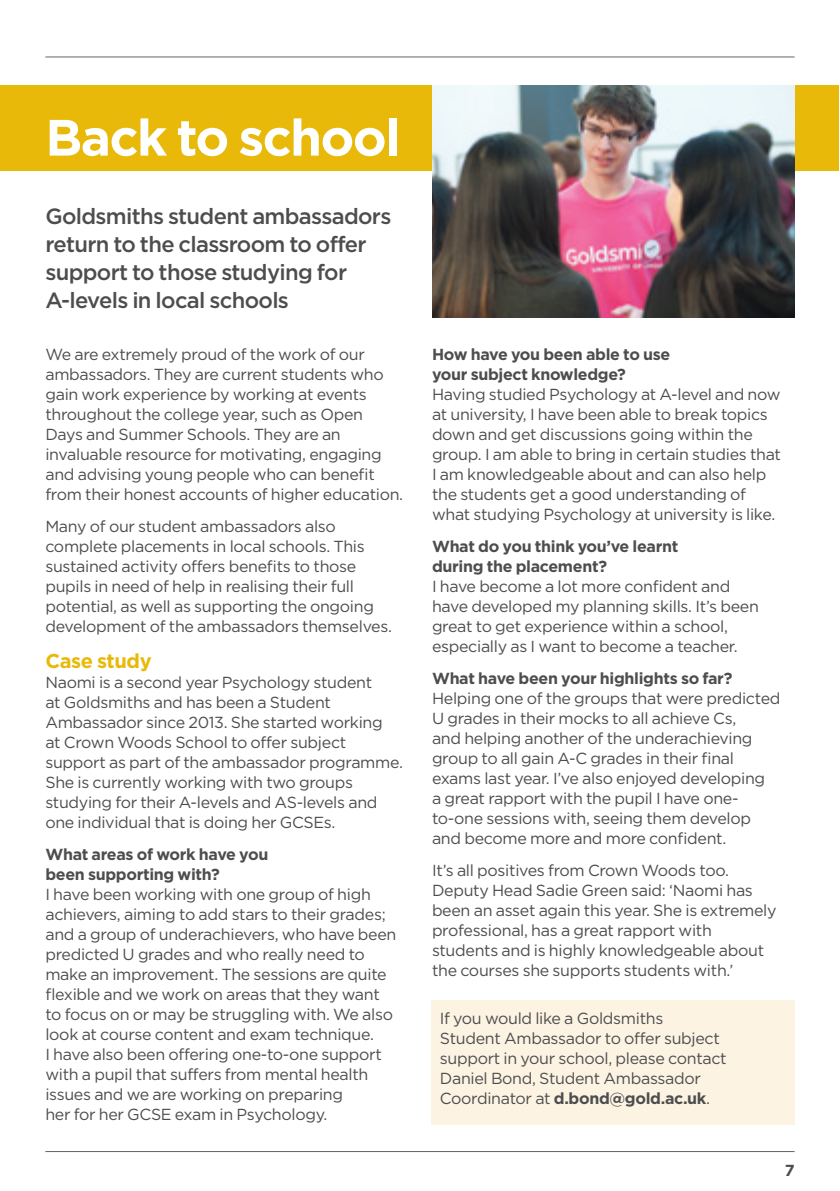
<style>
.page{position:relative;width:840px;height:1191px;background:#fff}
.page>*{position:absolute;margin:0;border:0;box-sizing:border-box;transform-origin:0 0}
.t1{font:700 51px "Gotham";letter-spacing:-.03em;color:#fff}
.t2{font:500 22px/28px "Gotham";letter-spacing:-.03em;color:#4d4d4f}
.t3{font:700 20px "Gotham";letter-spacing:-.02em;color:#e8b909}
.t4{font:16px/20px "Gotham";letter-spacing:-.02em;color:#4d4d4f}
.t5{font:700 16px/20px "Gotham";letter-spacing:-.02em;color:#4d4d4f}
.s1{font-weight:700}
</style>
<div class="page">
<hr style="left:45px;top:57px;width:749px;height:1px;background:#636466">
<hr style="left:45px;top:1151px;width:749px;height:1px;background:#636466">
<div style="left:431px;top:1000px;width:363px;height:124px;background:#fcf3e2"></div>
<div style="left:0;top:85px;width:838px;height:85px;background:#e8b909"></div>
<img style="left:432px;top:85px;width:362px;height:232px">
<h1 class="t1" style="left:45px;top:108px;width:356px">Back to school</h1>
<h2 class="t2" style="left:45px;top:202px;width:347px">Goldsmiths student ambassadors return to the classroom to offer support to those studying for<br>A-levels in local schools</h2>
<p class="t4" style="left:45px;top:344px;width:359px">We are extremely proud of the work of our ambassadors. They are current students who gain work experience by working at events throughout the college year, such as Open Days and Summer Schools. They are an invaluable resource for motivating, engaging and advising young people who can benefit from their honest accounts of higher education.</p>
<p class="t4" style="left:45px;top:516px;width:348px">Many of our student ambassadors also complete placements in local schools. This sustained activity offers benefits to those pupils in need of help in realising their full potential, as well as supporting the ongoing development of the ambassadors themselves.</p>
<p class="t3" style="left:45px;top:649px;width:108px">Case study</p>
<p class="t4" style="left:45px;top:672px;width:359px">Naomi is a second year Psychology student<br>at Goldsmiths and has been a Student Ambassador since 2013. She started working<br>at Crown Woods School to offer subject support as part of the ambassador programme.<br>She is currently working with two groups studying for their A-levels and AS-levels and one individual that is doing her GCSEs.</p>
<p class="t5" style="left:45px;top:844px;width:224px">What areas of work have you been supporting with?</p>
<p class="t4" style="left:45px;top:884px;width:352px">I have been working with one group of high achievers, aiming to add stars to their grades; and a group of underachievers, who have been predicted U grades and who really need to make an improvement. The sessions are quite flexible and we work on areas that they want to focus on or may be struggling with. We also look at course content and exam technique.<br>I have also been offering one-to-one support with a pupil that suffers from mental health issues and we are working on preparing<br>her for her GCSE exam in Psychology.</p>
<p class="t5" style="left:432px;top:344px;width:240px">How have you been able to use your subject knowledge?</p>
<p class="t4" style="left:432px;top:384px;width:350px">Having studied Psychology at A-level and now at university, I have been able to break topics down and get discussions going within the group. I am able to bring in certain studies that I am knowledgeable about and can also help the students get a good understanding of what studying Psychology at university is like.</p>
<p class="t5" style="left:432px;top:536px;width:248px">What do you think you’ve learnt during the placement?</p>
<p class="t4" style="left:432px;top:576px;width:328px">I have become a lot more confident and have developed my planning skills. It’s been great to get experience within a school, especially as I want to become a teacher.</p>
<p class="t5" style="left:432px;top:668px;width:302px">What have been your highlights so far?</p>
<p class="t4" style="left:432px;top:688px;width:350px">Helping one of the groups that were predicted U grades in their mocks to all achieve Cs,<br>and helping another of the underachieving group to all gain A-C grades in their final exams last year. I’ve also enjoyed developing<br>a great rapport with the pupil I have one&shy;to-one sessions with, seeing them develop and become more and more confident.</p>
<p class="t4" style="left:432px;top:860px;width:346px">It’s all positives from Crown Woods too.<br>Deputy Head Sadie Green said: ‘Naomi has been an asset again this year. She is extremely professional, has a great rapport with students and is highly knowledgeable about the courses she supports students with.’</p>
<p class="t4" style="left:439px;top:1008px;width:288px">If you would like a Goldsmiths Student Ambassador to offer subject support in your school, please contact Daniel Bond, Student Ambassador Coordinator at <span class="s1">d.bond@gold.ac.uk</span>.</p>
<p class="t5" style="left:784px;top:1160px;width:11px">7</p>
</div>
